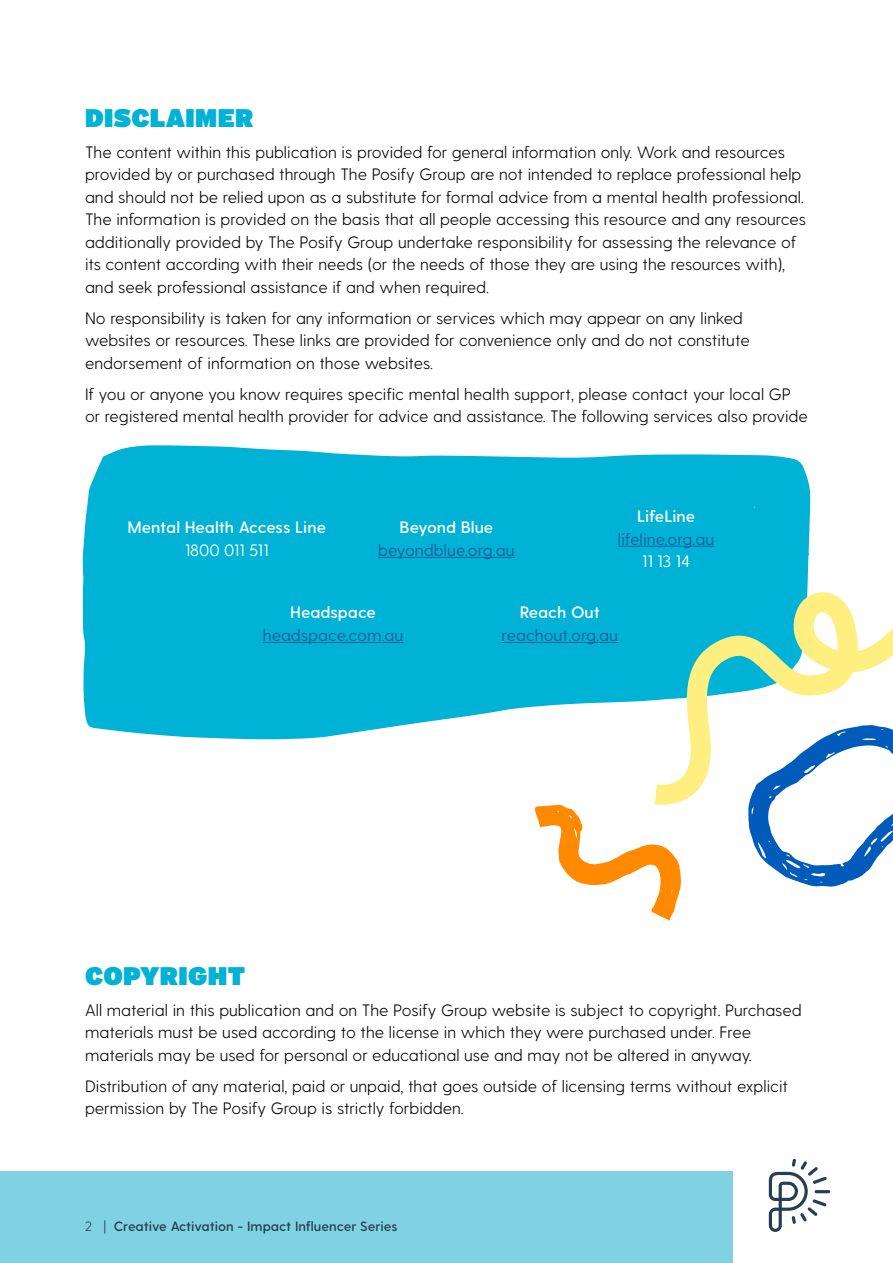
<style>
.page{position:relative;width:893px;height:1263px;background:#fff}
.page>*{position:absolute;margin:0;border:0;box-sizing:border-box;transform-origin:0 0}
.t1{font:900 25.5px "Interstate";letter-spacing:.015em;color:#00b2d5}
.t2{font:300 16.5px/22.5px "Greycliff CF";color:#000}
.t3{font:16.5px "Greycliff CF";color:#215e9e}
.t4{font:600 16.5px "Greycliff CF";color:#fff}
.t5{font:16.5px "Greycliff CF";color:#fff}
.t6{font:600 13.5px "Greycliff CF";color:#253e51}
.s1{font-weight:300}
</style>
<div class="page">
<div style="left:0;top:1171px;width:733px;height:92px;background:#80d2e2"></div>
<svg style="left:82px;top:445px;width:729px;height:295px;background:#17b8d8"></svg>
<hr style="left:378px;top:557px;width:137px;height:1px;background:#215e9e">
<hr style="left:618px;top:546px;width:96px;height:1px;background:#215e9e">
<hr style="left:263px;top:642px;width:140px;height:1px;background:#215e9e">
<hr style="left:502px;top:642px;width:116px;height:1px;background:#215e9e">
<svg style="left:655px;top:591px;width:238px;height:213px"></svg>
<svg style="left:535px;top:804px;width:146px;height:117px"></svg>
<svg style="left:748px;top:724px;width:145px;height:163px"></svg>
<hr style="left:815px;top:1190px;width:15px;height:3px;background:#253e51;border-radius:2px">
<svg style="left:769px;top:1159px;width:58px;height:73px"></svg>
<h1 class="t1" style="left:85px;top:102px;width:170px">DISCLAIMER</h1>
<p class="t2" style="left:85px;top:141px;width:722px">The content within this publication is provided for general information only. Work and resources provided by or purchased through The Posify Group are not intended to replace professional help and should not be relied upon as a substitute for formal advice from a mental health professional.<br>The information is provided on the basis that all people accessing this resource and any resources additionally provided by The Posify Group undertake responsibility for assessing the relevance of its content according with their needs (or the needs of those they are using the resources with), and seek professional assistance if and when required.</p>
<p class="t2" style="left:85px;top:307px;width:666px">No responsibility is taken for any information or services which may appear on any linked websites or resources. These links are provided for convenience only and do not constitute endorsement of information on those websites.</p>
<p class="t2" style="left:85px;top:383px;width:724px">If you or anyone you know requires specific mental health support, please contact your local GP or registered mental health provider for advice and assistance. The following services also provide</p>
<p class="t4" style="left:127px;top:518px;width:200px">Mental Health Access Line</p>
<p class="t5" style="left:185px;top:540px;width:85px">1800 011 511</p>
<p class="t4" style="left:400px;top:518px;width:95px">Beyond Blue</p>
<p class="t3" style="left:378px;top:540px;width:138px">beyondblue.org.au</p>
<p class="t4" style="left:637px;top:506px;width:60px">LifeLine</p>
<p class="t3" style="left:618px;top:529px;width:98px">lifeline.org.au</p>
<p class="t5" style="left:642px;top:552px;width:49px">11 13 14</p>
<p class="t4" style="left:290px;top:603px;width:87px">Headspace</p>
<p class="t3" style="left:263px;top:625px;width:142px">headspace.com.au</p>
<p class="t4" style="left:520px;top:603px;width:82px">Reach Out</p>
<p class="t3" style="left:502px;top:625px;width:118px">reachout.org.au</p>
<h1 class="t1" style="left:85px;top:960px;width:162px">COPYRIGHT</h1>
<p class="t2" style="left:85px;top:999px;width:718px">All material in this publication and on The Posify Group website is subject to copyright. Purchased materials must be used according to the license in which they were purchased under. Free materials may be used for personal or educational use and may not be altered in anyway.</p>
<p class="t2" style="left:85px;top:1075px;width:704px">Distribution of any material, paid or unpaid, that goes outside of licensing terms without explicit permission by The Posify Group is strictly forbidden.</p>
<p class="t6" style="left:85px;top:1218px;width:314px"><span class="s1">2 |</span> Creative Activation - Impact Influencer Series</p>
</div>
